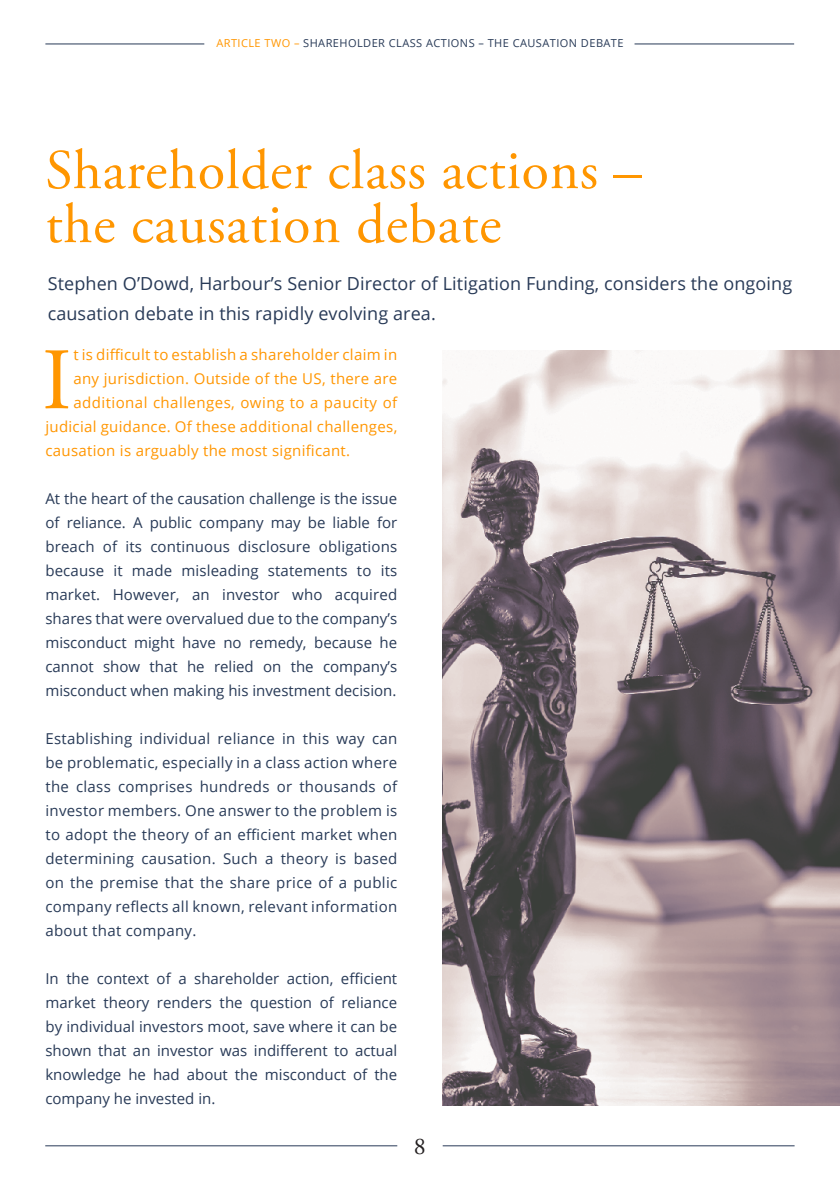
<style>
.page{position:relative;width:840px;height:1191px;background:#fff}
.page>*{position:absolute;margin:0;border:0;box-sizing:border-box;transform-origin:0 0}
.t1{font:87.4px "Adobe Garamond Pro";color:#ff9600}
.t2{font:56px/54px "Adobe Garamond Pro";letter-spacing:.015em;color:#ff9600}
.t3{font:24px "Adobe Garamond Pro";color:#231f20}
.t4{font:18px/30px "Open Sans";letter-spacing:.005em;color:#283a57}
.t5{font:15px/24px "Open Sans";color:#283a57;text-align:justify}
.t6{font:15px "Open Sans";letter-spacing:.02em;color:#ff9600}
.t7{font:11px "Open Sans";letter-spacing:.04em;color:#283a57}
.s1{color:#ff9600}
</style>
<div class="page">
<hr style="left:45px;top:1145px;width:352px;height:1px;background:#283a57">
<hr style="left:442px;top:1145px;width:352px;height:1px;background:#283a57">
<hr style="left:45px;top:43px;width:159px;height:1px;background:#283a57">
<hr style="left:634px;top:43px;width:159px;height:1px;background:#283a57">
<img style="left:442px;top:350px;width:397px;height:756px">
<p class="t7" style="left:216px;top:35px;width:408px"><span class="s1">ARTICLE TWO –</span> SHAREHOLDER CLASS ACTIONS – THE CAUSATION DEBATE</p>
<h2 class="t2" style="left:45px;top:145px;width:597px">Shareholder class actions – the causation debate</h2>
<p class="t4" style="left:48px;top:268px;width:745px">Stephen O’Dowd, Harbour’s Senior Director of Litigation Funding, considers the ongoing causation debate in this rapidly evolving area.</p>
<h1 class="t1" style="left:42px;top:328px;width:31px">I</h1>
<p class="t6" style="left:73px;top:344px;width:325px">t is difficult to establish a shareholder claim in</p>
<p class="t6" style="left:73px;top:368px;width:325px">any jurisdiction. Outside of the US, there are</p>
<p class="t6" style="left:73px;top:392px;width:325px">additional challenges, owing to a paucity of</p>
<p class="t6" style="left:45px;top:416px;width:353px">judicial guidance. Of these additional challenges,</p>
<p class="t6" style="left:45px;top:440px;width:306px">causation is arguably the most significant.</p>
<p class="t5" style="left:45px;top:486px;width:353px">At the heart of the causation challenge is the issue of reliance. A public company may be liable for breach of its continuous disclosure obligations because it made misleading statements to its market. However, an investor who acquired shares that were overvalued due to the company’s misconduct might have no remedy, because he cannot show that he relied on the company’s misconduct when making his investment decision.</p>
<p class="t5" style="left:45px;top:726px;width:353px">Establishing individual reliance in this way can be problematic, especially in a class action where the class comprises hundreds or thousands of investor members. One answer to the problem is to adopt the theory of an efficient market when determining causation. Such a theory is based on the premise that the share price of a public company reflects all known, relevant information about that company.</p>
<p class="t5" style="left:45px;top:966px;width:353px">In the context of a shareholder action, efficient market theory renders the question of reliance by individual investors moot, save where it can be shown that an investor was indifferent to actual knowledge he had about the misconduct of the company he invested in.</p>
<h3 class="t3" style="left:414px;top:1132px;width:13px">8</h3>
</div>
